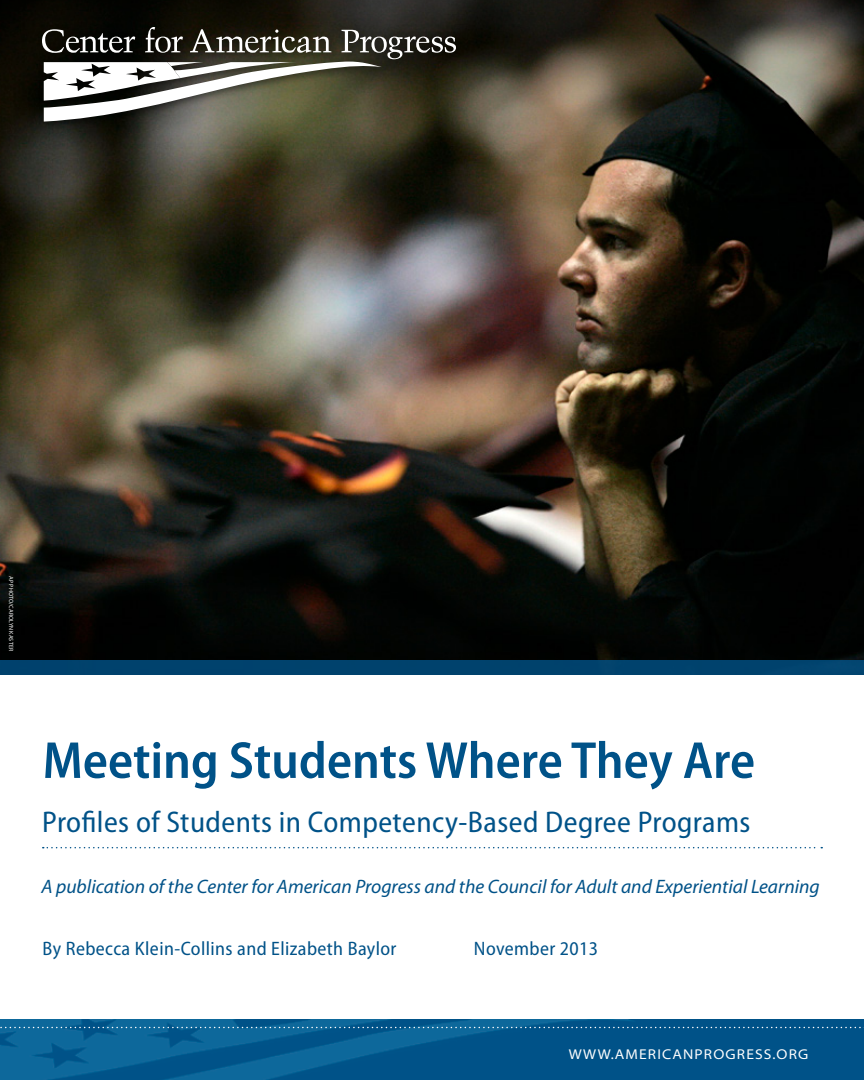
<style>
.page{position:relative;width:864px;height:1080px;background:#fff}
.page>*{position:absolute;margin:0;border:0;box-sizing:border-box;transform-origin:0 0}
.t1{font:600 semi-condensed 52.5px "Myriad Pro";color:#005288}
.t2{font:semi-condensed 30px "Myriad Pro";letter-spacing:.015em;color:#005288}
.t3{font:italic 19.5px "Myriad Pro";color:#005288}
.t4{font:semi-condensed 19.5px "Myriad Pro";letter-spacing:.02em;color:#005288}
.t5{font:semi-expanded 14.25px "Myriad Pro";letter-spacing:.08em;color:#fff}
.t6{font:6px "Myriad Pro";letter-spacing:.02em;color:#fff}
</style>
<div class="page">
<img style="left:0;top:1019px;width:864px;height:61px">
<img style="left:0;top:148px;width:864px;height:512px">
<div style="left:0;top:660px;width:864px;height:15px;background:#00426d"></div>
<svg style="left:0;top:0;width:864px;height:148px;background:#373227"></svg>
<div style="left:36px;top:21px;width:430px;height:111px;background:#000;opacity:.5"></div>
<svg style="left:42px;top:27px;width:414px;height:95px"></svg>
<svg style="left:0;top:1027px;width:864px;height:1px"></svg>
<svg style="left:43px;top:847px;width:779px;height:1px"></svg>
<p class="t6" style="left:15px;top:576px;width:76px;rotate:90deg">AP PHOTO/CAROLYN KASTER</p>
<h1 class="t1" style="left:43px;top:731px;width:714px">Meeting Students Where They Are</h1>
<h2 class="t2" style="left:42px;top:806px;width:710px">Profiles of Students in Competency-Based Degree Programs</h2>
<p class="t3" style="left:42px;top:875px;width:780px">A publication of the Center for American Progress and the Council for Adult and Experiential Learning</p>
<p class="t4" style="left:43px;top:938px;width:355px">By Rebecca Klein-Collins and Elizabeth Baylor</p>
<p class="t4" style="left:474px;top:938px;width:126px">November 2013</p>
<p class="t5" style="left:569px;top:1047px;width:241px">WWW.AMERICANPROGRESS.ORG</p>
</div>
